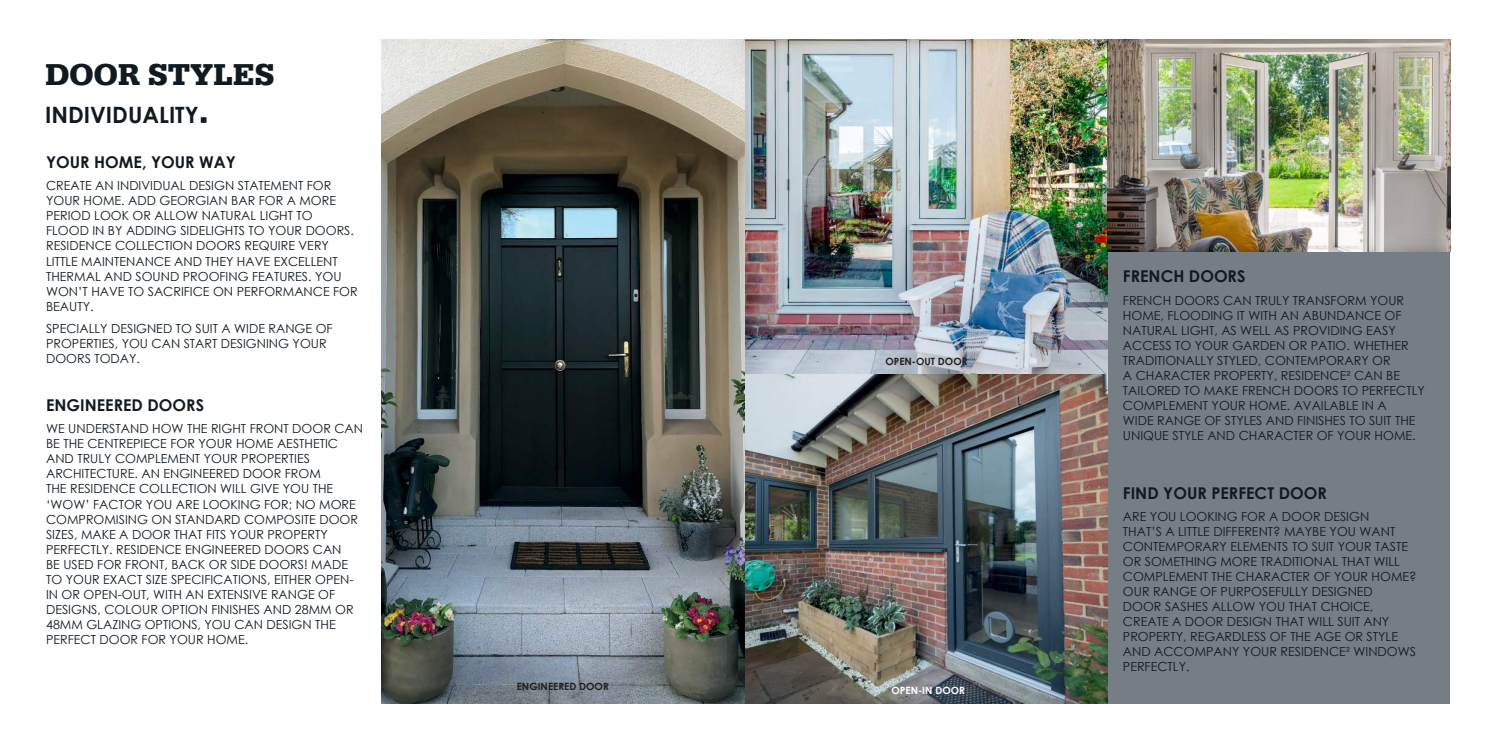
<style>
.page{position:relative;width:1489px;height:745px;background:#fff}
.page>*{position:absolute;margin:0;border:0;box-sizing:border-box;transform-origin:0 0}
.t1{font:700 31.25px "Serifa";color:#111a21}
.t2{font:700 22.5px "Century Gothic";color:#111a21}
.t3{font:700 16.25px "Century Gothic";color:#111a21}
.t4{font:12.5px/15px "Century Gothic";color:#111a21}
.t5{font:700 10px "Century Gothic";color:#221f1f}
.t6{font:700 10px "Century Gothic";color:#fff}
</style>
<div class="page">
<div style="left:1100px;top:39px;width:349px;height:663px;background:#757e84"></div>
<img style="left:381px;top:39px;width:726px;height:663px">
<img style="left:1107px;top:39px;width:342px;height:213px">
<h1 class="t1" style="left:45px;top:56px;width:231px">DOOR STYLES</h1>
<h2 class="t2" style="left:45px;top:106px;width:155px">INDIVIDUALITY</h2>
<h3 class="t3" style="left:46px;top:156px;width:191px">YOUR HOME, YOUR WAY</h3>
<p class="t4" style="left:46px;top:179px;width:313px">CREATE AN INDIVIDUAL DESIGN STATEMENT FOR YOUR HOME. ADD GEORGIAN BAR FOR A MORE PERIOD LOOK OR ALLOW NATURAL LIGHT TO FLOOD IN BY ADDING SIDELIGHTS TO YOUR DOORS.<br>RESIDENCE COLLECTION DOORS REQUIRE VERY LITTLE MAINTENANCE AND THEY HAVE EXCELLENT THERMAL AND SOUND PROOFING FEATURES. YOU WON’T HAVE TO SACRIFICE ON PERFORMANCE FOR BEAUTY.</p>
<p class="t4" style="left:46px;top:321px;width:288px">SPECIALLY DESIGNED TO SUIT A WIDE RANGE OF<br>PROPERTIES, YOU CAN START DESIGNING YOUR<br>DOORS TODAY.</p>
<h3 class="t3" style="left:46px;top:399px;width:159px">ENGINEERED DOORS</h3>
<p class="t4" style="left:46px;top:422px;width:318px">WE UNDERSTAND HOW THE RIGHT FRONT DOOR CAN BE THE CENTREPIECE FOR YOUR HOME AESTHETIC AND TRULY COMPLEMENT YOUR PROPERTIES ARCHITECTURE. AN ENGINEERED DOOR FROM<br>THE RESIDENCE COLLECTION WILL GIVE YOU THE ‘WOW’ FACTOR YOU ARE LOOKING FOR; NO MORE COMPROMISING ON STANDARD COMPOSITE DOOR SIZES, MAKE A DOOR THAT FITS YOUR PROPERTY PERFECTLY. RESIDENCE ENGINEERED DOORS CAN<br>BE USED FOR FRONT, BACK OR SIDE DOORS! MADE TO YOUR EXACT SIZE SPECIFICATIONS, EITHER OPEN-IN OR OPEN-OUT, WITH AN EXTENSIVE RANGE OF DESIGNS, COLOUR OPTION FINISHES AND 28MM OR 48MM GLAZING OPTIONS, YOU CAN DESIGN THE PERFECT DOOR FOR YOUR HOME.</p>
<p class="t5" style="left:517px;top:682px;width:93px">ENGINEERED DOOR</p>
<p class="t5" style="left:885px;top:357px;width:84px">OPEN-OUT DOOR</p>
<p class="t6" style="left:891px;top:686px;width:75px">OPEN-IN DOOR</p>
<h3 class="t3" style="left:1122px;top:270px;width:124px">FRENCH DOORS</h3>
<p class="t4" style="left:1122px;top:293px;width:303px">FRENCH DOORS CAN TRULY TRANSFORM YOUR HOME, FLOODING IT WITH AN ABUNDANCE OF NATURAL LIGHT, AS WELL AS PROVIDING EASY ACCESS TO YOUR GARDEN OR PATIO. WHETHER TRADITIONALLY STYLED, CONTEMPORARY OR<br>A CHARACTER PROPERTY, RESIDENCE² CAN BE TAILORED TO MAKE FRENCH DOORS TO PERFECTLY COMPLEMENT YOUR HOME. AVAILABLE IN A<br>WIDE RANGE OF STYLES AND FINISHES TO SUIT THE UNIQUE STYLE AND CHARACTER OF YOUR HOME.</p>
<h3 class="t3" style="left:1122px;top:486px;width:205px">FIND YOUR PERFECT DOOR</h3>
<p class="t4" style="left:1122px;top:509px;width:295px">ARE YOU LOOKING FOR A DOOR DESIGN<br>THAT’S A LITTLE DIFFERENT? MAYBE YOU WANT CONTEMPORARY ELEMENTS TO SUIT YOUR TASTE OR SOMETHING MORE TRADITIONAL THAT WILL COMPLEMENT THE CHARACTER OF YOUR HOME?<br>OUR RANGE OF PURPOSEFULLY DESIGNED<br>DOOR SASHES ALLOW YOU THAT CHOICE, CREATE A DOOR DESIGN THAT WILL SUIT ANY PROPERTY, REGARDLESS OF THE AGE OR STYLE AND ACCOMPANY YOUR RESIDENCE² WINDOWS PERFECTLY.</p>
</div>
